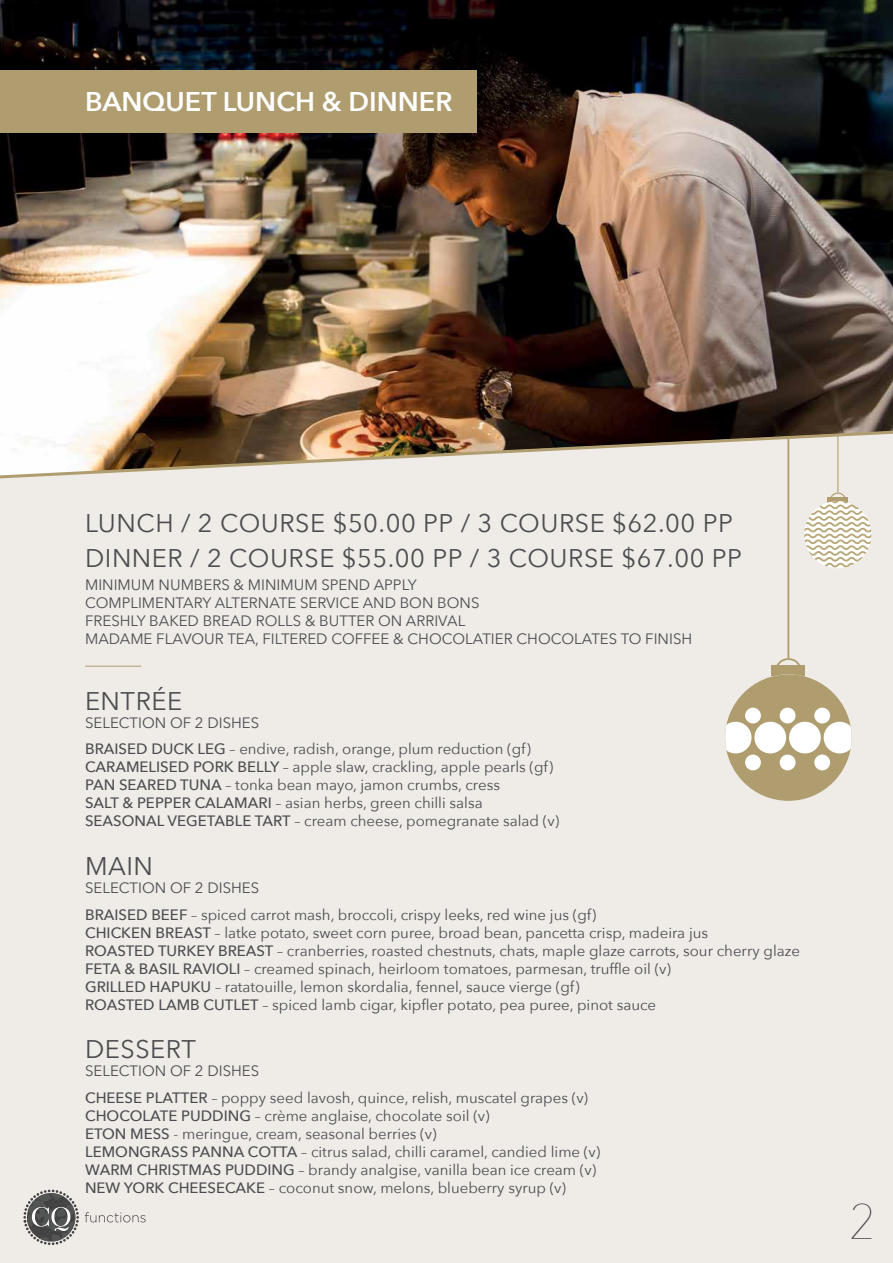
<style>
.page{position:relative;width:893px;height:1263px;background:#fff}
.page>*{position:absolute;margin:0;border:0;box-sizing:border-box;transform-origin:0 0}
.t1{font:200 49.5px "Avenir Next";color:#4d4d4f}
.t2{font:600 27px "Avenir Next";color:#fff}
.t3{font:25.5px/35.7px "Avenir Next";letter-spacing:.02em;color:#4d4d4f}
.t4{font:15px/18px "Avenir Next";color:#4d4d4f}
.s1{font-weight:500}
</style>
<div class="page">
<div style="left:0;top:371px;width:893px;height:892px;background:#efebe7"></div>
<hr style="left:837px;top:341px;width:1px;height:151px;background:#af9d6f">
<svg style="left:804px;top:492px;width:67px;height:75px"></svg>
<div style="left:771px;top:666px;width:34px;height:10px;background:#af9d6f"></div>
<svg style="left:775px;top:657px;width:27px;height:9px"></svg>
<hr style="left:787px;top:411px;width:2px;height:247px;background:#af9d6f">
<div style="left:725px;top:674px;width:127px;height:127px;background:#af9d6f;border-radius:50%"></div>
<svg style="left:725px;top:722px;width:26px;height:31px"></svg>
<div style="left:754px;top:722px;width:32px;height:31px;background:#fff;border-radius:50%"></div>
<div style="left:789px;top:722px;width:32px;height:31px;background:#fff;border-radius:50%"></div>
<svg style="left:824px;top:722px;width:28px;height:31px"></svg>
<div style="left:745px;top:708px;width:16px;height:15px;background:#fff;border-radius:50%"></div>
<div style="left:745px;top:754px;width:16px;height:16px;background:#fff;border-radius:50%"></div>
<div style="left:780px;top:708px;width:15px;height:15px;background:#fff;border-radius:50%"></div>
<div style="left:780px;top:754px;width:15px;height:16px;background:#fff;border-radius:50%"></div>
<div style="left:814px;top:708px;width:16px;height:15px;background:#fff;border-radius:50%"></div>
<div style="left:814px;top:754px;width:16px;height:16px;background:#fff;border-radius:50%"></div>
<img style="left:0;top:0;width:893px;height:428px">
<hr style="left:85px;top:666px;width:56px;height:1px;background:#af9d6f">
<div style="left:0;top:70px;width:476px;height:63px;background:#af9d6f"></div>
<img style="left:0;top:428px;width:893px;height:53px">
<svg style="left:85px;top:1212px;width:61px;height:10px"></svg>
<svg style="left:23px;top:1189px;width:56px;height:56px"></svg>
<h2 class="t2" style="left:85px;top:78px;width:369px">BANQUET LUNCH &amp; DINNER</h2>
<h3 class="t3" style="left:85px;top:504px;width:658px">LUNCH / 2 COURSE $50.00 PP / 3 COURSE $62.00 PP<br>DINNER / 2 COURSE $55.00 PP / 3 COURSE $67.00 PP</h3>
<p class="t4" style="left:85px;top:575px;width:609px">MINIMUM NUMBERS &amp; MINIMUM SPEND APPLY<br>COMPLIMENTARY ALTERNATE SERVICE AND BON BONS<br>FRESHLY BAKED BREAD ROLLS &amp; BUTTER ON ARRIVAL<br>MADAME FLAVOUR TEA, FILTERED COFFEE &amp; CHOCOLATIER CHOCOLATES TO FINISH</p>
<h3 class="t3" style="left:85px;top:682px;width:99px">ENTRÉE</h3>
<p class="t4" style="left:85px;top:709px;width:447px;line-height:26.5px">SELECTION OF 2 DISHES<br><span class="s1">BRAISED DUCK LEG</span> – endive, radish, orange, plum reduction (gf)</p>
<p class="t4" style="left:85px;top:757px;width:476px"><span class="s1">CARAMELISED PORK BELLY</span> – apple slaw, crackling, apple pearls (gf)<br><span class="s1">PAN SEARED TUNA</span> – tonka bean mayo, jamon crumbs, cress<br><span class="s1">SALT &amp; PEPPER CALAMARI</span> – asian herbs, green chilli salsa <span class="s1">SEASONAL VEGETABLE TART</span> – cream cheese, pomegranate salad (v)</p>
<h3 class="t3" style="left:85px;top:847px;width:70px">MAIN</h3>
<p class="t4" style="left:85px;top:874px;width:513px;line-height:26.5px">SELECTION OF 2 DISHES<br><span class="s1">BRAISED BEEF</span> – spiced carrot mash, broccoli, crispy leeks, red wine jus (gf)</p>
<p class="t4" style="left:85px;top:923px;width:716px"><span class="s1">CHICKEN BREAST</span> – latke potato, sweet corn puree, broad bean, pancetta crisp, madeira jus<br><span class="s1">ROASTED TURKEY BREAST</span> – cranberries, roasted chestnuts, chats, maple glaze carrots, sour cherry glaze <span class="s1">FETA &amp; BASIL RAVIOLI</span> – creamed spinach, heirloom tomatoes, parmesan, truffle oil (v)<br><span class="s1">GRILLED HAPUKU</span> – ratatouille, lemon skordalia, fennel, sauce vierge (gf)<br><span class="s1">ROASTED LAMB CUTLET</span> – spiced lamb cigar, kipfler potato, pea puree, pinot sauce</p>
<h3 class="t3" style="left:85px;top:1030px;width:112px">DESSERT</h3>
<p class="t4" style="left:85px;top:1057px;width:505px;line-height:26.5px">SELECTION OF 2 DISHES<br><span class="s1">CHEESE PLATTER</span> – poppy seed lavosh, quince, relish, muscatel grapes (v)</p>
<p class="t4" style="left:85px;top:1106px;width:517px"><span class="s1">CHOCOLATE PUDDING</span> – crème anglaise, chocolate soil (v)<br><span class="s1">ETON MESS</span> - meringue, cream, seasonal berries (v)<br><span class="s1">LEMONGRASS PANNA COTTA</span> – citrus salad, chilli caramel, candied lime (v)<br><span class="s1">WARM CHRISTMAS PUDDING</span> – brandy analgise, vanilla bean ice cream (v)<br><span class="s1">NEW YORK CHEESECAKE</span> – coconut snow, melons, blueberry syrup (v)</p>
<h1 class="t1" style="left:848px;top:1179px;width:29px">2</h1>
</div>
